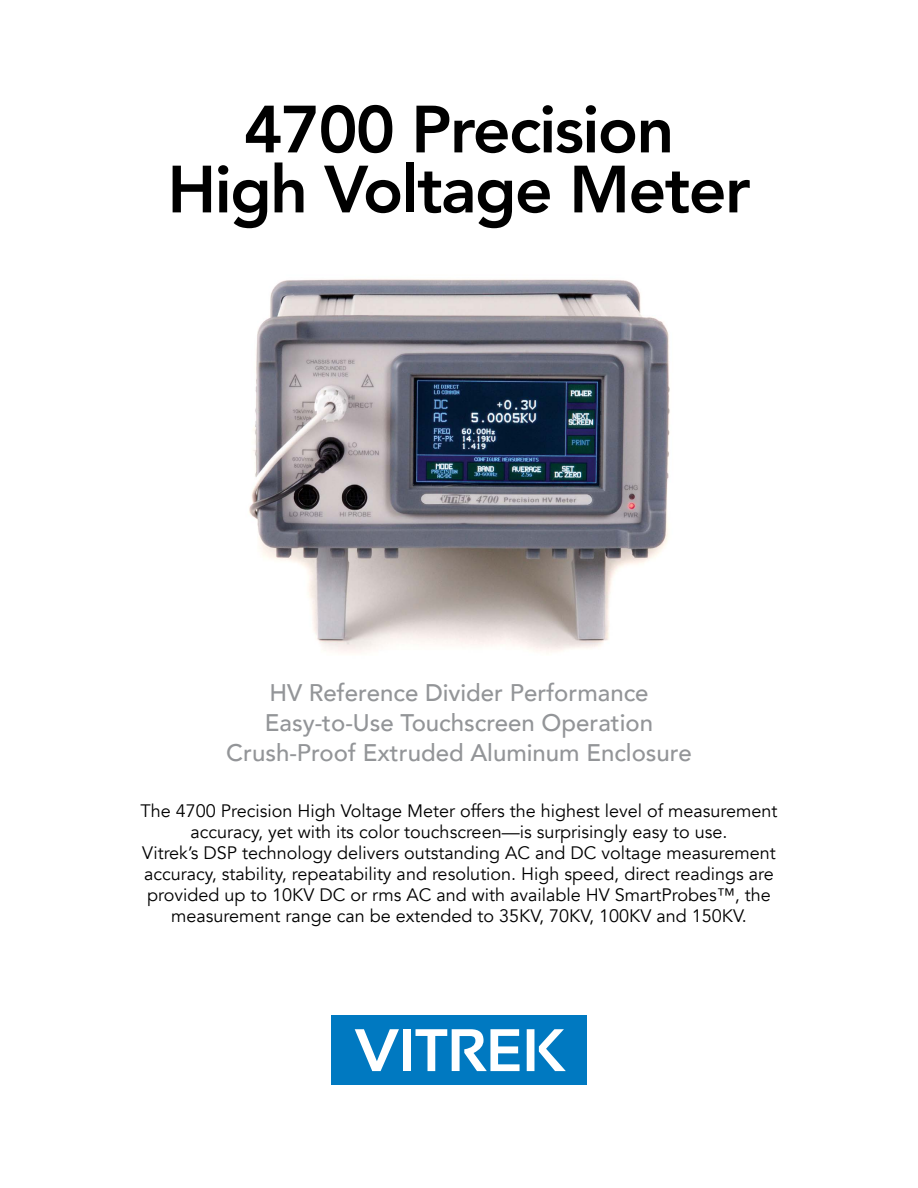
<style>
.page{position:relative;width:918px;height:1188px;background:#fff}
.page>*{position:absolute;margin:0;border:0;box-sizing:border-box;transform-origin:0 0}
.t1{font:800 66px/60px "Avenir";letter-spacing:-.025em;color:#000;text-align:center}
.t2{font:500 24px/30px "Avenir";color:#939598;text-align:center}
.t3{font:18px/21px "Avenir";color:#000;text-align:center}
</style>
<div class="page">
<img style="left:249px;top:279px;width:421px;height:374px">
<div style="left:331px;top:1015px;width:256px;height:70px;background:#0079c1"></div>
<svg style="left:355px;top:1029px;width:44px;height:42px"></svg>
<div style="left:403px;top:1029px;width:8px;height:42px;background:#fff"></div>
<svg style="left:416px;top:1029px;width:104px;height:42px"></svg>
<svg style="left:527px;top:1029px;width:39px;height:42px"></svg>
<h1 class="t1" style="left:167px;top:100px;width:585px">4700 Precision<br>High Voltage Meter</h1>
<h2 class="t2" style="left:226px;top:677px;width:467px">HV Reference Divider Performance<br>Easy-to-Use Touchscreen Operation<br>Crush-Proof Extruded Aluminum Enclosure</h2>
<p class="t3" style="left:140px;top:801px;width:639px">The 4700 Precision High Voltage Meter offers the highest level of measurement accuracy, yet with its color touchscreen—is surprisingly easy to use.<br>Vitrek’s DSP technology delivers outstanding AC and DC voltage measurement accuracy, stability, repeatability and resolution. High speed, direct readings are provided up to 10KV DC or rms AC and with available HV SmartProbes™, the measurement range can be extended to 35KV, 70KV, 100KV and 150KV.</p>
</div>
